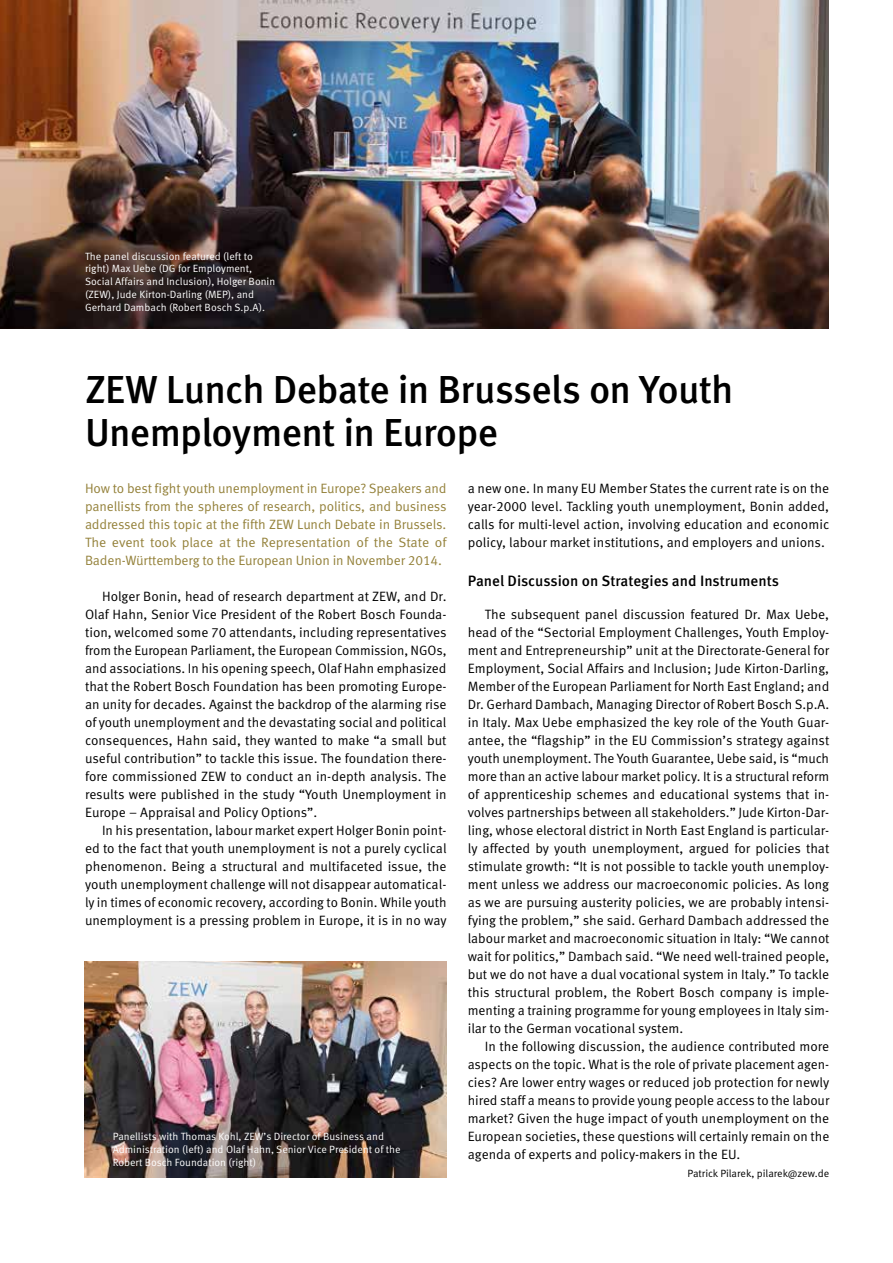
<style>
.page{position:relative;width:893px;height:1263px;background:#fff}
.page>*{position:absolute;margin:0;border:0;box-sizing:border-box;transform-origin:0 0}
.t1{font:500 39px/43.5px "Meta Pro";letter-spacing:-.02em;color:#000}
.t2{font:500 15px "Meta Pro";color:#000}
.t3{font:13.5px/18px "Meta Pro";color:#000;text-align:justify}
.t4{font:13.5px/18px "Meta Pro";letter-spacing:-.01em;color:#94813a;text-align:justify}
.t5{font:10.5px/12.8px "Meta Pro";color:#fff}
.t6{font:10.5px "Meta Pro";color:#000}
</style>
<div class="page">
<img style="left:0;top:0;width:829px;height:328px">
<img style="left:85px;top:961px;width:361px;height:216px">
<p class="t5" style="left:85px;top:250px;width:192px">The panel discussion featured (left to right) Max Uebe (DG for Employment, Social Affairs and Inclusion), Holger Bonin (ZEW), Jude Kirton-Darling (MEP), and Gerhard Dambach (Robert Bosch S.p.A).</p>
<h1 class="t1" style="left:85px;top:369px;width:650px">ZEW Lunch Debate in Brussels on Youth<br>Unemployment in Europe</h1>
<p class="t4" style="left:85px;top:480px;width:363px">How to best fight youth unemployment in Europe? Speakers and panellists from the spheres of research, politics, and business addressed this topic at the fifth ZEW Lunch Debate in Brussels.<br>The event took place at the Representation of the State of Baden-Württemberg to the European Union in November 2014.</p>
<p class="t3" style="left:85px;top:588px;width:363px;text-indent:17px">Holger Bonin, head of research department at ZEW, and Dr.<br>Olaf Hahn, Senior Vice President of the Robert Bosch Founda&shy;tion, welcomed some 70 attendants, including representatives from the European Parliament, the European Commission, NGOs, and associations. In his opening speech, Olaf Hahn emphasized that the Robert Bosch Foundation has been promoting Europe&shy;an unity for decades. Against the backdrop of the alarming rise of youth unemployment and the devastating social and political consequences, Hahn said, they wanted to make “a small but useful contribution” to tackle this issue. The foundation there&shy;fore commissioned ZEW to conduct an in-depth analysis. The results were published in the study “Youth Unemployment in Europe – Appraisal and Policy Options”.</p>
<p class="t3" style="left:85px;top:822px;width:363px;text-indent:17px">In his presentation, labour market expert Holger Bonin point&shy;ed to the fact that youth unemployment is not a purely cyclical phenomenon. Being a structural and multifaceted issue, the youth unemployment challenge will not disappear automatical&shy;ly in times of economic recovery, according to Bonin. While youth unemployment is a pressing problem in Europe, it is in no way</p>
<p class="t3" style="left:468px;top:480px;width:363px">a new one. In many EU Member States the current rate is on the year-2000 level. Tackling youth unemployment, Bonin added, calls for multi-level action, involving education and economic policy, labour market institutions, and employers and unions.</p>
<p class="t2" style="left:468px;top:572px;width:313px">Panel Discussion on Strategies and Instruments</p>
<p class="t3" style="left:468px;top:606px;width:363px;text-indent:17px">The subsequent panel discussion featured Dr. Max Uebe, head of the “Sectorial Employment Challenges, Youth Employ&shy;ment and Entrepreneurship” unit at the Directorate-General for Employment, Social Affairs and Inclusion; Jude Kirton-Darling, Member of the European Parliament for North East England; and Dr. Gerhard Dambach, Managing Director of Robert Bosch S.p.A. in Italy. Max Uebe emphasized the key role of the Youth Guar&shy;antee, the “flagship” in the EU Commission’s strategy against youth unemployment. The Youth Guarantee, Uebe said, is “much more than an active labour market policy. It is a structural reform of apprenticeship schemes and educational systems that in&shy;volves partnerships between all stakeholders.” Jude Kirton-Dar&shy;ling, whose electoral district in North East England is particular&shy;ly affected by youth unemployment, argued for policies that stimulate growth: “It is not possible to tackle youth unemploy&shy;ment unless we address our macroeconomic policies. As long as we are pursuing austerity policies, we are probably intensi&shy;fying the problem,” she said. Gerhard Dambach addressed the labour market and macroeconomic situation in Italy: “We cannot wait for politics,” Dambach said. “We need well-trained people, but we do not have a dual vocational system in Italy.” To tackle this structural problem, the Robert Bosch company is imple&shy;menting a training programme for young employees in Italy sim&shy;ilar to the German vocational system.</p>
<p class="t3" style="left:468px;top:1038px;width:363px;text-indent:17px">In the following discussion, the audience contributed more aspects on the topic. What is the role of private placement agen&shy;cies? Are lower entry wages or reduced job protection for newly hired staff a means to provide young people access to the labour market? Given the huge impact of youth unemployment on the European societies, these questions will certainly remain on the agenda of experts and policy-makers in the EU.</p>
<p class="t6" style="left:687px;top:1167px;width:143px">Patrick Pilarek, pilarek@zew.de</p>
<p class="t5" style="left:113px;top:1130px;width:289px">Panellists with Thomas Kohl, ZEW’s Director of Business and<br>Administration (left) and Olaf Hahn, Senior Vice President of the<br>Robert Bosch Foundation (right)</p>
</div>
